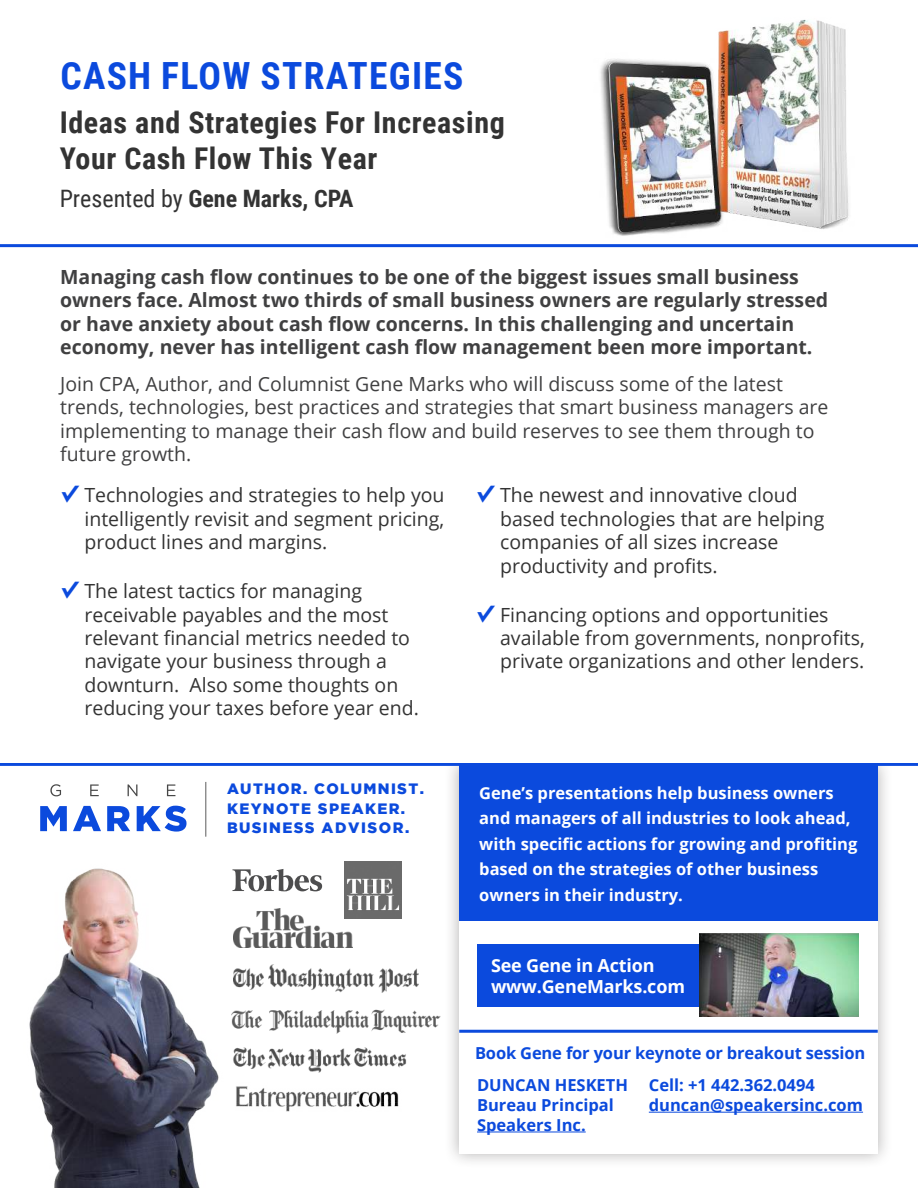
<style>
.page{position:relative;width:918px;height:1188px;background:#fff}
.page>*{position:absolute;margin:0;border:0;box-sizing:border-box;transform-origin:0 0}
.t1{font:700 37.5px "Roboto Condensed";letter-spacing:.035em;color:#0b4add}
.t2{font:700 30px/36px "Roboto Condensed";letter-spacing:.02em;color:#333}
.t3{font:700 24px "Roboto Condensed";color:#333}
.t4{font:19.5px/23.4px "Open Sans";color:#333}
.t5{font:700 19.5px/23.4px "Open Sans";color:#404041}
.t6{font:19.5px/23.4px "Open Sans";color:#404041}
.t7{font:700 18px/21.6px "Open Sans";letter-spacing:-.01em;color:#fff}
.t8{font:700 16.5px/25.5px "Open Sans";color:#fff}
.t9{font:700 16.5px/19.8px "Open Sans";color:#0b4add}
.t10{font:900 15px/19.5px "Gotham";letter-spacing:.09em;color:#0b4add}
.s1{font-weight:400}
.s2{font-family:"Hypatia Sans Pro";font-weight:700;font-size:24px;color:#0b4add}
</style>
<div class="page">
<div style="left:444px;top:751px;width:449px;height:418px;background:#221f1f;opacity:.35"></div>
<div style="left:459px;top:922px;width:419px;height:232px;background:#fff"></div>
<div style="left:478px;top:944px;width:231px;height:63px;background:#0b4add"></div>
<div style="left:459px;top:766px;width:419px;height:155px;background:#0b4add"></div>
<hr style="left:477px;top:1132px;width:109px;height:1px;background:#0b4add">
<img style="left:699px;top:934px;width:160px;height:83px">
<hr style="left:459px;top:1030px;width:419px;height:3px;background:#0b4add">
<hr style="left:649px;top:1112px;width:214px;height:1px;background:#0b4add">
<img style="left:29px;top:868px;width:190px;height:320px">
<img style="left:233px;top:964px;width:186px;height:28px">
<img style="left:236px;top:1086px;width:163px;height:26px">
<img style="left:233px;top:1047px;width:174px;height:26px">
<img style="left:345px;top:862px;width:56px;height:57px">
<img style="left:371px;top:1009px;width:70px;height:24px">
<img style="left:269px;top:1010px;width:100px;height:24px">
<img style="left:231px;top:1010px;width:32px;height:19px">
<img style="left:234px;top:908px;width:118px;height:39px">
<svg style="left:233px;top:869px;width:89px;height:22px"></svg>
<hr style="left:0;top:763px;width:918px;height:3px;background:#0b4add">
<img style="left:600px;top:19px;width:249px;height:217px">
<hr style="left:0;top:244px;width:918px;height:3px;background:#0b4add">
<div style="left:0;top:711px;width:918px;height:52px;background:#fff"></div>
<hr style="left:205px;top:782px;width:1px;height:55px;background:#5c5c5c">
<svg style="left:50px;top:784px;width:125px;height:12px"></svg>
<svg style="left:40px;top:806px;width:147px;height:26px"></svg>
<h1 class="t1" style="left:60px;top:60px;width:405px">CASH FLOW STRATEGIES</h1>
<h2 class="t2" style="left:60px;top:107px;width:447px">Ideas and Strategies For Increasing<br>Your Cash Flow This Year</h2>
<p class="t3" style="left:60px;top:189px;width:295px"><span class="s1">Presented by</span> Gene Marks, CPA</p>
<p class="t5" style="left:60px;top:264px;width:770px">Managing cash flow continues to be one of the biggest issues small business owners face. Almost two thirds of small business owners are regularly stressed or have anxiety about cash flow concerns. In this challenging and uncertain economy, never has intelligent cash flow management been more important.</p>
<p class="t6" style="left:60px;top:374px;width:770px">Join CPA, Author, and Columnist Gene Marks who will discuss some of the latest trends, technologies, best practices and strategies that smart business managers are implementing to manage their cash flow and build reserves to see them through to future growth.</p>
<p class="t4" style="left:84px;top:486px;width:362px;text-align:justify;text-indent:-23px"><span class="s2">✓</span> Technologies and strategies to help you intelligently revisit and segment pricing, product lines and margins.</p>
<p class="t4" style="left:84px;top:581px;width:336px;text-indent:-23px"><span class="s2">✓</span> The latest tactics for managing receivable payables and the most relevant financial metrics needed to navigate your business through a downturn. Also some thoughts on reducing your taxes before year end.</p>
<p class="t10" style="left:227px;top:779px;width:198px">AUTHOR. COLUMNIST.<br>KEYNOTE SPEAKER.<br>BUSINESS ADVISOR.</p>
<p class="t4" style="left:500px;top:483px;width:326px;text-indent:-23px"><span class="s2">✓</span> The newest and innovative cloud based technologies that are helping companies of all sizes increase productivity and profits.</p>
<p class="t4" style="left:500px;top:605px;width:366px;text-indent:-23px"><span class="s2">✓</span> Financing options and opportunities available from governments, nonprofits, private organizations and other lenders.</p>
<p class="t8" style="left:479px;top:782px;width:380px">Gene’s presentations help business owners and managers of all industries to look ahead, with specific actions for growing and profiting based on the strategies of other business owners in their industry.</p>
<p class="t7" style="left:491px;top:956px;width:195px">See Gene in Action www.GeneMarks.com</p>
<p class="t9" style="left:475px;top:1038px;width:392px;line-height:32.5px">Book Gene for your keynote or breakout session<br>DUNCAN HESKETH</p>
<p class="t9" style="left:477px;top:1097px;width:138px">Bureau Principal<br>Speakers Inc.</p>
<p class="t9" style="left:649px;top:1077px;width:216px">Cell: +1 442.362.0494 duncan@speakersinc.com</p>
</div>
